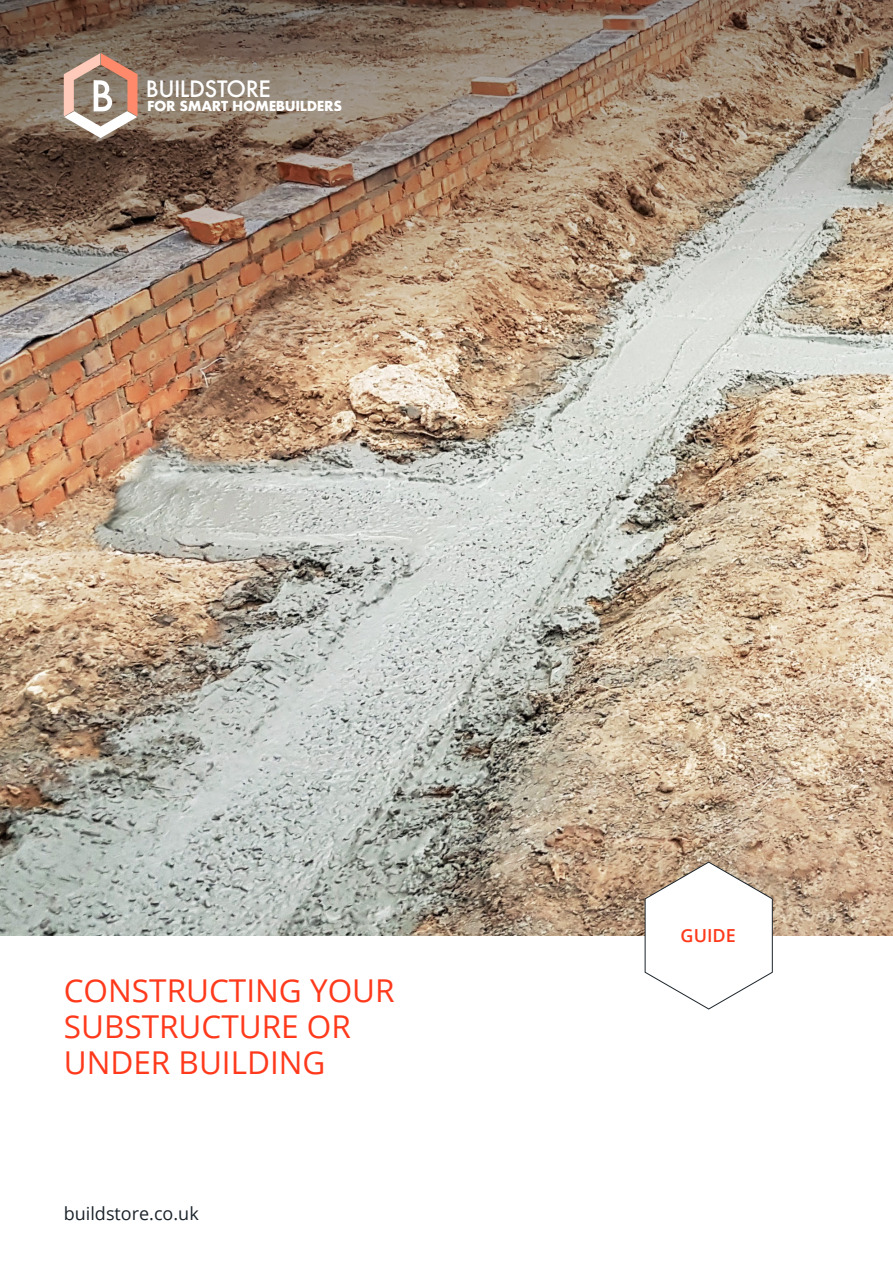
<style>
.page{position:relative;width:893px;height:1263px;background:#fff}
.page>*{position:absolute;margin:0;border:0;box-sizing:border-box;transform-origin:0 0}
.t1{font:31.5px/36px "Open Sans";color:#ff3a1c}
.t2{font:500 21.9px "Futura";letter-spacing:-.025em;color:#fff}
.t3{font:18px "Open Sans";color:#1b242b}
.t4{font:600 18px "Open Sans";color:#ff3a1c}
.t5{font:700 13.35px "Futura";letter-spacing:-.025em;color:#fff}
</style>
<div class="page">
<img style="left:0;top:0;width:893px;height:936px">
<svg style="left:64px;top:53px;width:74px;height:85px"></svg>
<svg style="left:645px;top:861px;width:128px;height:148px"></svg>
<p class="t2" style="left:146px;top:74px;width:126px">BUILDSTORE</p>
<p class="t5" style="left:147px;top:97px;width:197px">FOR SMART HOMEBUILDERS</p>
<p class="t1" style="left:64px;top:972px;width:332px">CONSTRUCTING YOUR<br>SUBSTRUCTURE OR<br>UNDER BUILDING</p>
<p class="t3" style="left:64px;top:1201px;width:136px">buildstore.co.uk</p>
<p class="t4" style="left:681px;top:923px;width:57px">GUIDE</p>
</div>
